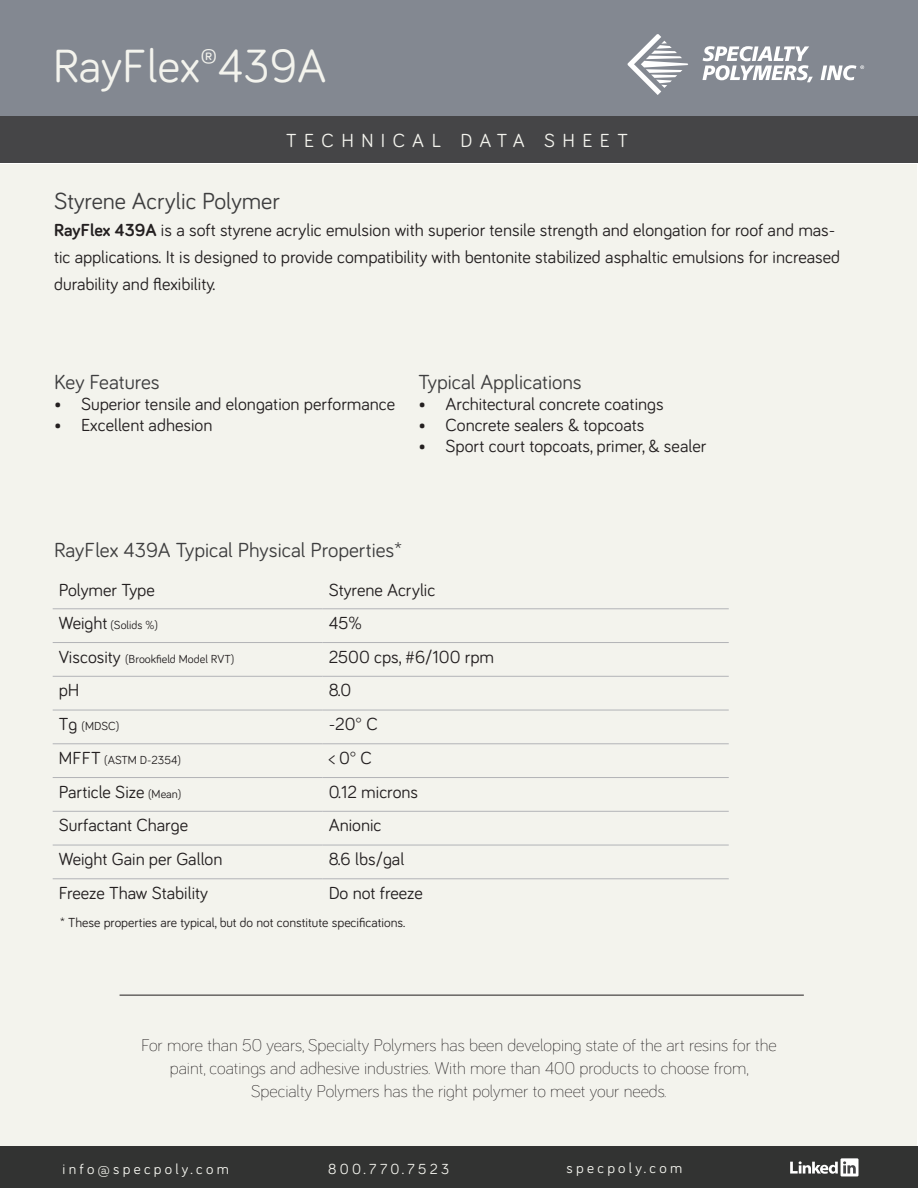
<style>
.page{position:relative;width:918px;height:1188px;background:#fff}
.page>*{position:absolute;margin:0;border:0;box-sizing:border-box;transform-origin:0 0}
.t1{font:48px "Bariol";color:#f3f3ed}
.t2{font:24px "Bariol";color:#3e3e3f}
.t3{font:21px "Bariol";color:#3e3e3f}
.t4{font:19.5px "Bariol";letter-spacing:.38em;color:#f3f3ed}
.t5{font:18px/27px "Bariol";color:#231f20}
.t6{font:300 17.55px "Bariol";color:#231f20}
.t7{font:15px "Bariol";letter-spacing:.22em;color:#f3f3ed}
.t8{font:13.5px "Bariol";color:#231f20}
.t9{font:12px "Bariol";color:#231f20}
.s1{font-weight:700}
.s2{font-size:18px}
.s3{font-size:12px}
</style>
<div class="page">
<div style="left:0;top:0;width:918px;height:119px;background:#838891"></div>
<div style="left:0;top:164px;width:917px;height:1024px;background:#f3f3ed"></div>
<div style="left:0;top:117px;width:918px;height:46px;background:#454547"></div>
<hr style="left:53px;top:609px;width:270px;height:1px;background:#b2b3b7">
<hr style="left:323px;top:609px;width:406px;height:1px;background:#b2b3b7">
<hr style="left:53px;top:642px;width:270px;height:1px;background:#b2b3b7">
<hr style="left:323px;top:642px;width:406px;height:1px;background:#b2b3b7">
<hr style="left:53px;top:676px;width:270px;height:1px;background:#b2b3b7">
<hr style="left:323px;top:676px;width:406px;height:1px;background:#b2b3b7">
<hr style="left:53px;top:710px;width:270px;height:1px;background:#b2b3b7">
<hr style="left:323px;top:710px;width:406px;height:1px;background:#b2b3b7">
<hr style="left:53px;top:744px;width:270px;height:1px;background:#b2b3b7">
<hr style="left:323px;top:744px;width:406px;height:1px;background:#b2b3b7">
<hr style="left:53px;top:777px;width:270px;height:1px;background:#b2b3b7">
<hr style="left:323px;top:777px;width:406px;height:1px;background:#b2b3b7">
<hr style="left:53px;top:811px;width:270px;height:1px;background:#b2b3b7">
<hr style="left:323px;top:811px;width:406px;height:1px;background:#b2b3b7">
<hr style="left:53px;top:845px;width:270px;height:1px;background:#b2b3b7">
<hr style="left:323px;top:845px;width:406px;height:1px;background:#b2b3b7">
<hr style="left:53px;top:879px;width:270px;height:1px;background:#b2b3b7">
<hr style="left:323px;top:879px;width:406px;height:1px;background:#b2b3b7">
<svg style="left:702px;top:46px;width:111px;height:36px"></svg>
<svg style="left:821px;top:65px;width:43px;height:15px"></svg>
<svg style="left:628px;top:34px;width:60px;height:61px"></svg>
<div style="left:0;top:1147px;width:918px;height:41px;background:#323332"></div>
<div style="left:841px;top:1158px;width:18px;height:18px;background:#fff"></div>
<svg style="left:790px;top:1161px;width:66px;height:13px"></svg>
<hr style="left:120px;top:995px;width:684px;height:1px;background:#231f20">
<p class="t1" style="left:53px;top:33px;width:275px">RayFlex®439A</p>
<p class="t4" style="left:286px;top:127px;width:343px">TECHNICAL DATA SHEET</p>
<p class="t2" style="left:54px;top:185px;width:227px">Styrene Acrylic Polymer</p>
<p class="t5" style="left:54px;top:216px;width:788px"><span class="s1">RayFlex 439A</span> is a soft styrene acrylic emulsion with superior tensile strength and elongation for roof and mas&shy;tic applications. It is designed to provide compatibility with bentonite stabilized asphaltic emulsions for increased durability and flexibility.</p>
<p class="t3" style="left:54px;top:368px;width:107px">Key Features</p>
<p class="t5" style="left:54px;top:390px;width:343px">• Superior tensile and elongation performance</p>
<p class="t5" style="left:54px;top:411px;width:160px">• Excellent adhesion</p>
<p class="t3" style="left:418px;top:368px;width:165px">Typical Applications</p>
<p class="t5" style="left:418px;top:390px;width:247px">• Architectural concrete coatings</p>
<p class="t5" style="left:418px;top:411px;width:227px">• Concrete sealers &amp; topcoats</p>
<p class="t5" style="left:418px;top:432px;width:289px">• Sport court topcoats, primer, &amp; sealer</p>
<p class="t3" style="left:54px;top:535px;width:350px">RayFlex 439A Typical Physical Properties*</p>
<p class="t5" style="left:59px;top:576px;width:98px">Polymer Type</p>
<p class="t5" style="left:329px;top:576px;width:108px">Styrene Acrylic</p>
<p class="t9" style="left:59px;top:617px;width:101px"><span class="s2">Weight</span> (Solids %)</p>
<p class="t5" style="left:329px;top:608px;width:35px">45%</p>
<p class="t9" style="left:59px;top:651px;width:177px"><span class="s2">Viscosity</span> (Brookfield Model RVT)</p>
<p class="t5" style="left:329px;top:642px;width:167px">2500 cps, #6/100 rpm</p>
<p class="t5" style="left:59px;top:676px;width:22px">pH</p>
<p class="t5" style="left:329px;top:676px;width:24px">8.0</p>
<p class="t9" style="left:59px;top:718px;width:62px"><span class="s2">Tg</span> (MDSC)</p>
<p class="t5" style="left:329px;top:710px;width:51px">-20° C</p>
<p class="t9" style="left:59px;top:752px;width:124px"><span class="s2">MFFT</span> (ASTM D-2354)</p>
<p class="t5" style="left:329px;top:743px;width:45px">&lt; 0° C</p>
<p class="t5" style="left:59px;top:777px;width:124px">Particle Size <span class="s3">(Mean)</span></p>
<p class="t5" style="left:329px;top:777px;width:91px">0.12 microns</p>
<p class="t5" style="left:59px;top:811px;width:131px">Surfactant Charge</p>
<p class="t5" style="left:329px;top:811px;width:54px">Anionic</p>
<p class="t5" style="left:59px;top:845px;width:165px">Weight Gain per Gallon</p>
<p class="t5" style="left:329px;top:845px;width:77px">8.6 lbs/gal</p>
<p class="t5" style="left:59px;top:878px;width:151px">Freeze Thaw Stability</p>
<p class="t5" style="left:329px;top:878px;width:96px">Do not freeze</p>
<p class="t8" style="left:60px;top:913px;width:346px">* These properties are typical, but do not constitute specifications.</p>
<p class="t6" style="left:141px;top:1033px;width:637px">For more than 50 years, Specialty Polymers has been developing state of the art resins for the</p>
<p class="t6" style="left:170px;top:1056px;width:580px">paint, coatings and adhesive industries. With more than 400 products to choose from,</p>
<p class="t6" style="left:251px;top:1079px;width:417px">Specialty Polymers has the right polymer to meet your needs.</p>
<p class="t7" style="left:63px;top:1158px;width:168px">info@specpoly.com</p>
<p class="t7" style="left:328px;top:1158px;width:122px">800.770.7523</p>
<p class="t7" style="left:567px;top:1158px;width:117px">specpoly.com</p>
</div>
